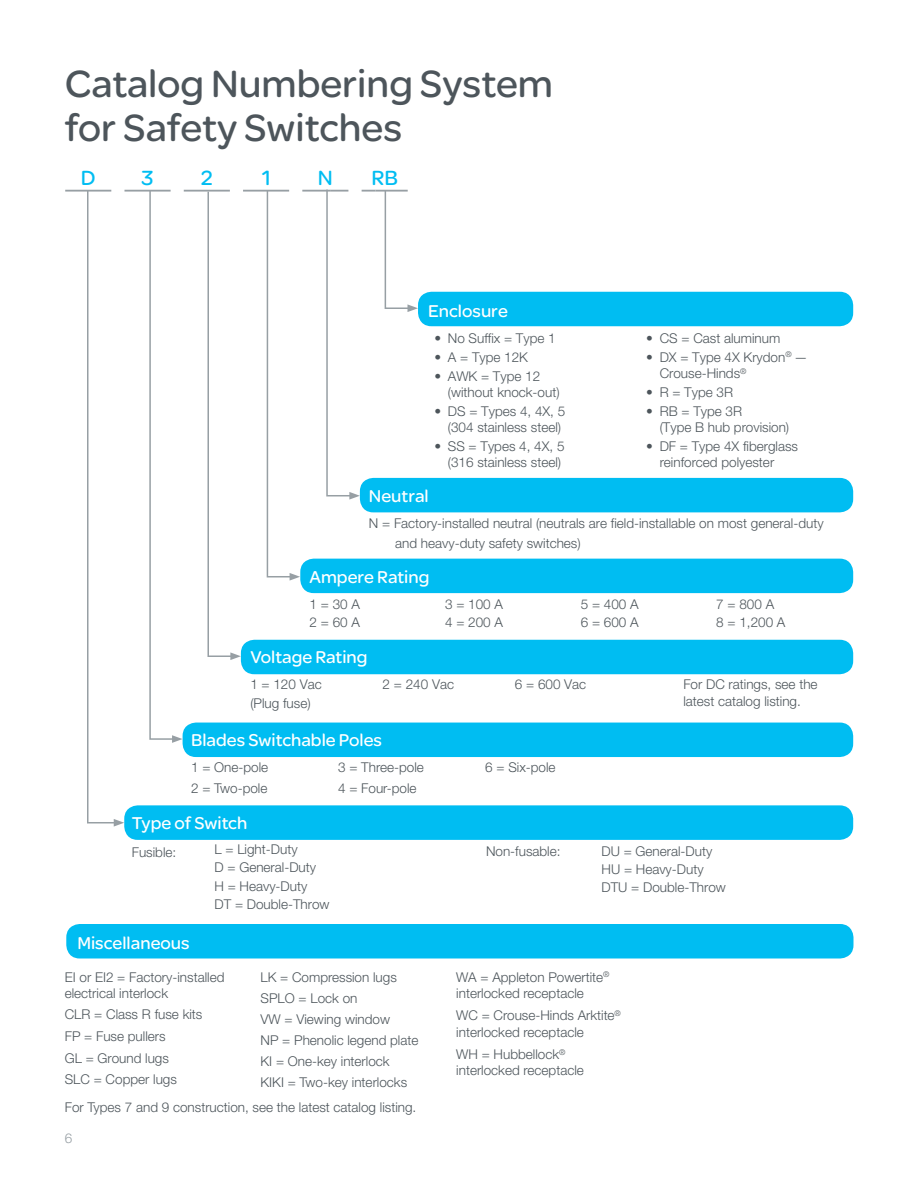
<style>
.page{position:relative;width:918px;height:1188px;background:#fff}
.page>*{position:absolute;margin:0;border:0;box-sizing:border-box;transform-origin:0 0}
.t1{font:40.5px/43.5px "SE Optimist";color:#4d555b}
.t2{font:21.9px "SE Optimist";color:#00bdf2}
.t3{font:18.3px "SE Optimist";color:#fff}
.t4{font:300 13.5px/16.2px "Helvetica Neue LT Std";color:#4d555b}
.t5{font:300 13.5px "Helvetica Neue LT Std";color:#979fa4}
</style>
<div class="page">
<div style="left:66px;top:924px;width:787px;height:34px;background:#00bdf2;border-radius:14px"></div>
<div style="left:124px;top:805px;width:729px;height:35px;background:#00bdf2;border-radius:14px"></div>
<div style="left:183px;top:723px;width:670px;height:34px;background:#00bdf2;border-radius:14px"></div>
<div style="left:241px;top:640px;width:612px;height:34px;background:#00bdf2;border-radius:14px"></div>
<div style="left:300px;top:559px;width:553px;height:34px;background:#00bdf2;border-radius:14px"></div>
<div style="left:360px;top:478px;width:493px;height:34px;background:#00bdf2;border-radius:14px"></div>
<div style="left:418px;top:292px;width:435px;height:34px;background:#00bdf2;border-radius:14px"></div>
<svg style="left:86px;top:189px;width:38px;height:638px"></svg>
<svg style="left:149px;top:189px;width:34px;height:554px"></svg>
<svg style="left:207px;top:192px;width:34px;height:468px"></svg>
<svg style="left:266px;top:189px;width:34px;height:392px"></svg>
<svg style="left:384px;top:189px;width:34px;height:123px"></svg>
<hr style="left:65px;top:190px;width:46px;height:2px;background:#979fa4">
<hr style="left:125px;top:190px;width:46px;height:2px;background:#979fa4">
<hr style="left:184px;top:190px;width:46px;height:2px;background:#979fa4">
<hr style="left:243px;top:190px;width:46px;height:2px;background:#979fa4">
<hr style="left:302px;top:190px;width:29px;height:2px;background:#979fa4">
<svg style="left:326px;top:189px;width:49px;height:311px"></svg>
<hr style="left:375px;top:190px;width:33px;height:2px;background:#979fa4">
<h1 class="t1" style="left:65px;top:61px;width:490px">Catalog Numbering System for Safety Switches</h1>
<h2 class="t2" style="left:81px;top:163px;width:16px">D</h2>
<h2 class="t2" style="left:142px;top:163px;width:13px">3</h2>
<h2 class="t2" style="left:201px;top:163px;width:13px">2</h2>
<h2 class="t2" style="left:262px;top:163px;width:10px">1</h2>
<h2 class="t2" style="left:318px;top:163px;width:16px">N</h2>
<h2 class="t2" style="left:371px;top:163px;width:28px">RB</h2>
<h3 class="t3" style="left:428px;top:298px;width:81px">Enclosure</h3>
<p class="t4" style="left:434px;top:330px;width:123px">• No Suffix = Type 1</p>
<p class="t4" style="left:434px;top:349px;width:95px">• A = Type 12K</p>
<p class="t4" style="left:448px;top:368px;width:113px;text-indent:-14px">• AWK = Type 12 (without knock-out)</p>
<p class="t4" style="left:448px;top:403px;width:119px;text-indent:-14px">• DS = Types 4, 4X, 5 (304 stainless steel)</p>
<p class="t4" style="left:434px;top:438px;width:132px;text-align:right">• SS = Types 4, 4X, 5 (316 stainless steel)</p>
<p class="t4" style="left:646px;top:330px;width:136px">• CS = Cast aluminum</p>
<p class="t4" style="left:660px;top:349px;width:150px;text-indent:-13px">• DX = Type 4X Krydon<sup>®</sup> —<br>Crouse-Hinds<sup>®</sup></p>
<p class="t4" style="left:646px;top:384px;width:88px">• R = Type 3R</p>
<p class="t4" style="left:660px;top:403px;width:131px;text-indent:-14px">• RB = Type 3R<br>(Type B hub provision)</p>
<p class="t4" style="left:660px;top:438px;width:140px;text-indent:-14px">• DF = Type 4X fiberglass reinforced polyester</p>
<h3 class="t3" style="left:369px;top:483px;width:61px">Neutral</h3>
<p class="t4" style="left:395px;top:514px;width:430px;line-height:19.2px;text-indent:-26px">N = Factory-installed neutral (neutrals are field-installable on most general-duty and heavy-duty safety switches)</p>
<h3 class="t3" style="left:310px;top:564px;width:121px">Ampere Rating</h3>
<p class="t4" style="left:310px;top:595px;width:52px;line-height:18.3px">1 = 30 A<br>2 = 60 A</p>
<p class="t4" style="left:445px;top:595px;width:59px;line-height:18.3px">3 = 100 A<br>4 = 200 A</p>
<p class="t4" style="left:581px;top:595px;width:59px;line-height:18.3px">5 = 400 A<br>6 = 600 A</p>
<p class="t4" style="left:716px;top:595px;width:71px;line-height:18.3px">7 = 800 A<br>8 = 1,200 A</p>
<h3 class="t3" style="left:250px;top:644px;width:119px">Voltage Rating</h3>
<p class="t4" style="left:250px;top:675px;width:73px;line-height:19.2px">1 = 120 Vac (Plug fuse)</p>
<p class="t4" style="left:383px;top:676px;width:73px">2 = 240 Vac</p>
<p class="t4" style="left:515px;top:676px;width:73px">6 = 600 Vac</p>
<p class="t4" style="left:683px;top:676px;width:136px">For DC ratings, see the latest catalog listing.</p>
<h3 class="t3" style="left:191px;top:727px;width:192px">Blades Switchable Poles</h3>
<p class="t4" style="left:191px;top:757px;width:79px;line-height:21px">1 = One-pole<br>2 = Two-pole</p>
<p class="t4" style="left:338px;top:757px;width:87px;line-height:21px">3 = Three-pole<br>4 = Four-pole</p>
<p class="t4" style="left:485px;top:759px;width:72px">6 = Six-pole</p>
<h3 class="t3" style="left:132px;top:810px;width:117px">Type of Switch</h3>
<p class="t4" style="left:132px;top:843px;width:46px">Fusible:</p>
<p class="t4" style="left:215px;top:840px;width:117px;line-height:18.3px">L = Light-Duty<br>D = General-Duty<br>H = Heavy-Duty<br>DT = Double-Throw</p>
<p class="t4" style="left:486px;top:842px;width:76px">Non-fusable:</p>
<p class="t4" style="left:602px;top:841px;width:126px;line-height:18.3px">DU = General-Duty<br>HU = Heavy-Duty<br>DTU = Double-Throw</p>
<h3 class="t3" style="left:77px;top:930px;width:114px">Miscellaneous</h3>
<p class="t4" style="left:65px;top:968px;width:161px">EI or EI2 = Factory-installed electrical interlock</p>
<p class="t4" style="left:65px;top:1004px;width:139px;line-height:21.6px">CLR = Class R fuse kits<br>FP = Fuse pullers<br>GL = Ground lugs<br>SLC = Copper lugs</p>
<p class="t4" style="left:261px;top:966px;width:159px;line-height:21px">LK = Compression lugs<br>SPLO = Lock on<br>VW = Viewing window<br>NP = Phenolic legend plate<br>KI = One-key interlock<br>KIKI = Two-key interlocks</p>
<p class="t4" style="left:456px;top:968px;width:155px">WA = Appleton Powertite<sup>® </sup>interlocked receptacle</p>
<p class="t4" style="left:456px;top:1007px;width:166px">WC = Crouse-Hinds Arktite<sup>® </sup>interlocked receptacle</p>
<p class="t4" style="left:456px;top:1046px;width:129px">WH = Hubbellock<sup>® </sup>interlocked receptacle</p>
<p class="t4" style="left:65px;top:1098px;width:353px">For Types 7 and 9 construction, see the latest catalog listing.</p>
<p class="t5" style="left:65px;top:1130px;width:9px">6</p>
</div>
